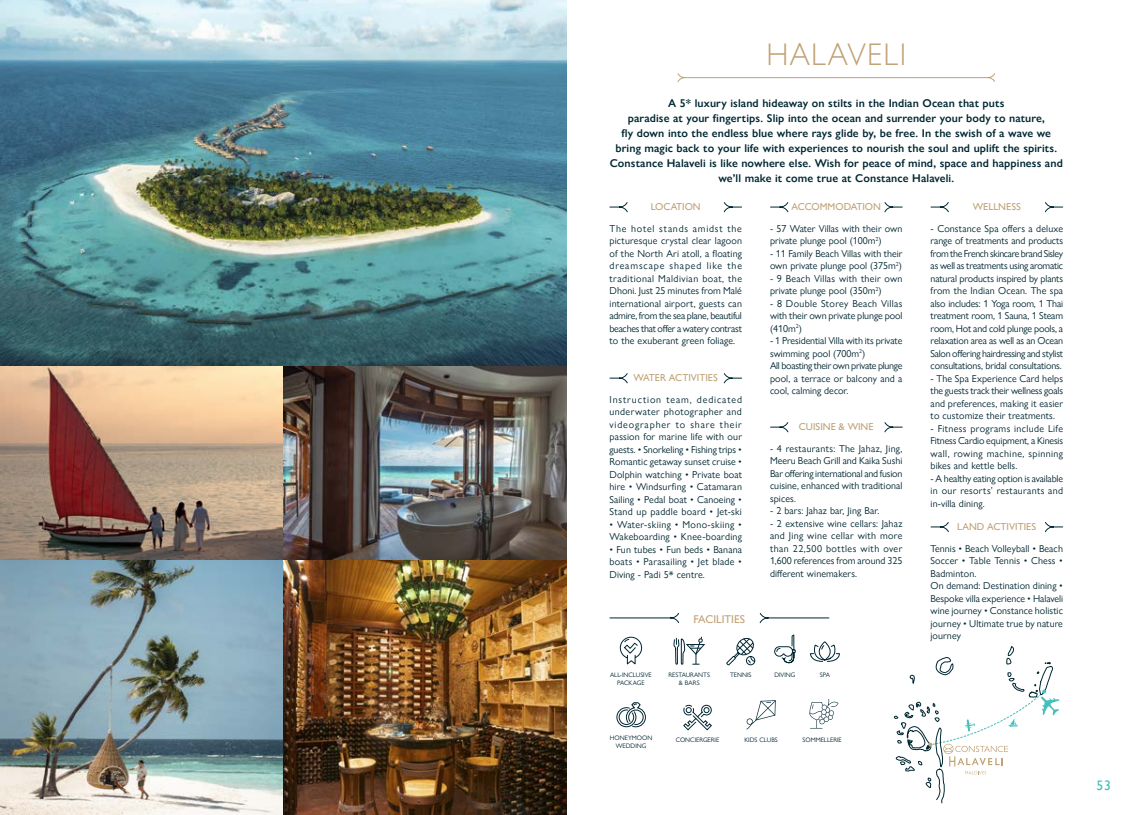
<style>
.page{position:relative;width:1134px;height:815px;background:#fff}
.page>*{position:absolute;margin:0;border:0;box-sizing:border-box;transform-origin:0 0}
.t1{font:300 31.25px "Gill Sans Nova";letter-spacing:.04em;color:#c0a276}
.t2{font:500 13.75px "Gill Sans Nova";color:#42c0bd}
.t3{font:600 11.25px/15px "Gill Sans Nova";letter-spacing:.01em;color:#002732;text-align:center}
.t4{font:500 11.25px "Gill Sans Nova";color:#c0a276}
.t5{font:10px/12.5px "Gill Sans Nova";letter-spacing:.01em;color:#002732;text-align:justify}
.t6{font:10px/12.5px "Gill Sans Nova";letter-spacing:-.01em;color:#002732}
.t7{font:500 10px "Gill Sans Nova";color:#c0a276}
.t8{font:6.38px/8px "Gill Sans Nova";color:#002732;text-align:center}
</style>
<div class="page">
<svg style="left:893px;top:647px;width:166px;height:157px"></svg>
<svg style="left:677px;top:73px;width:318px;height:9px"></svg>
<svg style="left:770px;top:202px;width:19px;height:11px"></svg>
<svg style="left:884px;top:202px;width:19px;height:11px"></svg>
<svg style="left:770px;top:422px;width:19px;height:11px"></svg>
<svg style="left:884px;top:422px;width:19px;height:11px"></svg>
<svg style="left:930px;top:522px;width:19px;height:11px"></svg>
<svg style="left:1045px;top:522px;width:18px;height:11px"></svg>
<svg style="left:930px;top:202px;width:19px;height:11px"></svg>
<svg style="left:1045px;top:202px;width:18px;height:11px"></svg>
<svg style="left:609px;top:202px;width:19px;height:11px"></svg>
<svg style="left:723px;top:202px;width:19px;height:11px"></svg>
<svg style="left:609px;top:373px;width:19px;height:11px"></svg>
<svg style="left:723px;top:373px;width:19px;height:11px"></svg>
<svg style="left:609px;top:613px;width:71px;height:11px"></svg>
<svg style="left:759px;top:613px;width:71px;height:11px"></svg>
<svg style="left:810px;top:641px;width:30px;height:21px"></svg>
<svg style="left:726px;top:637px;width:29px;height:29px"></svg>
<svg style="left:616px;top:702px;width:30px;height:25px"></svg>
<svg style="left:620px;top:636px;width:23px;height:29px"></svg>
<svg style="left:673px;top:636px;width:32px;height:29px"></svg>
<svg style="left:774px;top:634px;width:22px;height:29px"></svg>
<svg style="left:746px;top:700px;width:30px;height:29px"></svg>
<svg style="left:809px;top:699px;width:29px;height:29px"></svg>
<svg style="left:683px;top:704px;width:29px;height:27px"></svg>
<img style="left:0;top:0;width:567px;height:815px">
<h1 class="t1" style="left:766px;top:36px;width:141px">HALAVELI</h1>
<p class="t3" style="left:610px;top:96px;width:455px">A 5* luxury island hideaway on stilts in the Indian Ocean that puts<br>paradise at your fingertips. Slip into the ocean and surrender your body to nature,<br>fly down into the endless blue where rays glide by, be free. In the swish of a wave we bring magic back to your life with experiences to nourish the soul and uplift the spirits.<br>Constance Halaveli is like nowhere else. Wish for peace of mind, space and happiness and we’ll make it come true at Constance Halaveli.</p>
<p class="t7" style="left:791px;top:201px;width:91px">ACCOMMODATION</p>
<p class="t5" style="left:770px;top:222px;width:134px">- 57 Water Villas with their own private plunge pool (100m<sup>2</sup>)</p>
<p class="t5" style="left:770px;top:247px;width:134px">- 11 Family Beach Villas with their own private plunge pool (375m<sup>2</sup>)</p>
<p class="t5" style="left:770px;top:272px;width:134px">- 9 Beach Villas with their own private plunge pool (350m<sup>2</sup>)</p>
<p class="t5" style="left:770px;top:297px;width:134px">- 8 Double Storey Beach Villas with their own private plunge pool (410m<sup>2</sup>)</p>
<p class="t6" style="left:770px;top:334px;width:134px">- 1 Presidential Villa with its private swimming pool (700m<sup>2</sup>)<br>All boasting their own private plunge pool, a terrace or balcony and a cool, calming decor.</p>
<p class="t7" style="left:799px;top:421px;width:76px">CUISINE &amp; WINE</p>
<p class="t5" style="left:770px;top:442px;width:134px">- 4 restaurants: The Jahaz, Jing, Meeru Beach Grill and Kaika Sushi Bar offering international and fusion cuisine, enhanced with traditional spices.</p>
<p class="t5" style="left:770px;top:504px;width:111px">- 2 bars: Jahaz bar, Jing Bar.</p>
<p class="t5" style="left:770px;top:517px;width:134px">- 2 extensive wine cellars: Jahaz and Jing wine cellar with more than 22,500 bottles with over 1,600 references from around 325 different winemakers.</p>
<p class="t7" style="left:957px;top:521px;width:80px">LAND ACTIVITIES</p>
<p class="t7" style="left:651px;top:201px;width:52px">LOCATION</p>
<p class="t5" style="left:609px;top:222px;width:134px">The hotel stands amidst the picturesque crystal clear lagoon of the North Ari atoll, a floating dreamscape shaped like the traditional Maldivian boat, the Dhoni. Just 25 minutes from Malé international airport, guests can admire, from the sea plane, beautiful beaches that offer a watery contrast to the exuberant green foliage.</p>
<p class="t7" style="left:634px;top:372px;width:86px">WATER ACTIVITIES</p>
<p class="t5" style="left:609px;top:393px;width:134px">Instruction team, dedicated underwater photographer and videographer to share their passion for marine life with our guests. • Snorkeling • Fishing trips • Romantic getaway sunset cruise • Dolphin watching • Private boat hire • Windsurfing • Catamaran Sailing • Pedal boat • Canoeing • Stand up paddle board • Jet-ski</p>
<p class="t5" style="left:609px;top:518px;width:134px">• Water-skiing • Mono-skiing •<br>Wakeboarding • Knee-boarding</p>
<p class="t5" style="left:609px;top:543px;width:134px">• Fun tubes • Fun beds • Banana boats • Parasailing • Jet blade • Diving - Padi 5* centre.</p>
<p class="t4" style="left:693px;top:612px;width:53px">FACILITIES</p>
<p class="t7" style="left:973px;top:201px;width:50px">WELLNESS</p>
<p class="t5" style="left:931px;top:222px;width:134px">- Constance Spa offers a deluxe range of treatments and products from the French skincare brand Sisley as well as treatments using aromatic natural products inspired by plants from the Indian Ocean. The spa also includes: 1 Yoga room, 1 Thai treatment room, 1 Sauna, 1 Steam room, Hot and cold plunge pools, a relaxation area as well as an Ocean Salon offering hairdressing and stylist consultations, bridal consultations.</p>
<p class="t5" style="left:931px;top:372px;width:134px">- The Spa Experience Card helps the guests track their wellness goals and preferences, making it easier to customize their treatments.</p>
<p class="t5" style="left:931px;top:422px;width:134px">- Fitness programs include Life Fitness Cardio equipment, a Kinesis wall, rowing machine, spinning bikes and kettle bells.</p>
<p class="t5" style="left:931px;top:472px;width:134px">- A healthy eating option is available in our resorts’ restaurants and in-villa dining.</p>
<p class="t5" style="left:930px;top:542px;width:134px;text-align:left">Tennis • Beach Volleyball • Beach<br>Soccer • Table Tennis • Chess •<br>Badminton.<br>On demand: Destination dining •<br>Bespoke villa experience • Halaveli wine journey • Constance holistic journey • Ultimate true by nature journey</p>
<p class="t8" style="left:610px;top:670px;width:43px">ALL-INCLUSIVE<br>PACKAGE</p>
<p class="t8" style="left:668px;top:670px;width:43px">RESTAURANTS &amp; BARS</p>
<p class="t8" style="left:774px;top:671px;width:23px">DIVING</p>
<p class="t8" style="left:730px;top:671px;width:23px">TENNIS</p>
<p class="t8" style="left:820px;top:671px;width:12px">SPA</p>
<p class="t8" style="left:610px;top:734px;width:44px">HONEYMOON<br>WEDDING</p>
<p class="t8" style="left:676px;top:735px;width:45px">CONCIERGERIE</p>
<p class="t8" style="left:744px;top:735px;width:35px">KIDS CLUBS</p>
<p class="t8" style="left:802px;top:735px;width:41px">SOMMELLERIE</p>
<h2 class="t2" style="left:1096px;top:776px;width:16px">53</h2>
</div>
